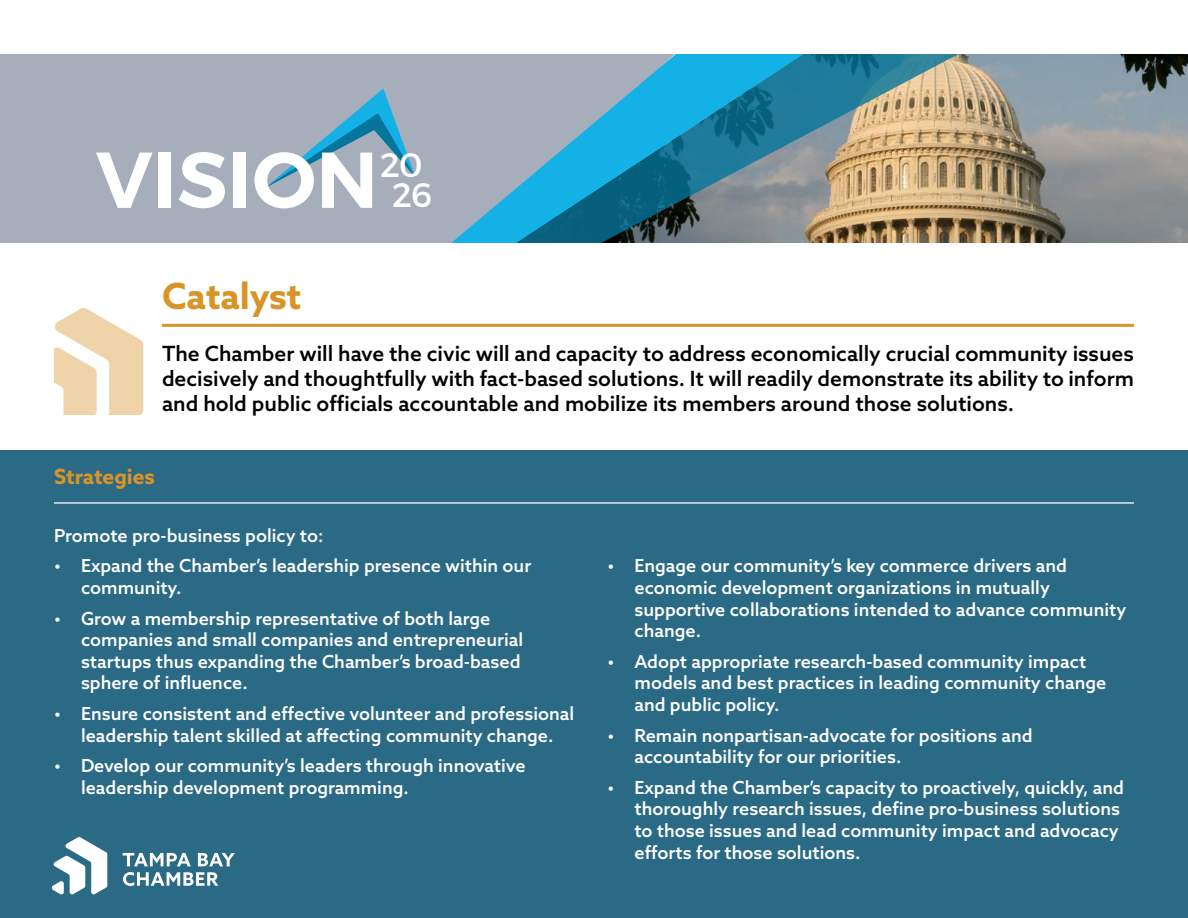
<style>
.page{position:relative;width:1188px;height:918px;background:#fff}
.page>*{position:absolute;margin:0;border:0;box-sizing:border-box;transform-origin:0 0}
.t1{font:600 79.05px "Montserrat";color:#fff}
.t2{font:700 36px "Azo Sans";color:#d89428}
.t3{font:33.9px "Montserrat";color:#fff}
.t4{font:500 21px/25.2px "Azo Sans";color:#000;text-align:justify}
.t5{font:700 21px "Azo Sans";color:#d89428}
.t6{font:500 18px/21.6px "Azo Sans";color:#fff}
</style>
<div class="page">
<div style="left:0;top:450px;width:1188px;height:468px;background:#2b6a84"></div>
<svg style="left:123px;top:853px;width:68px;height:13px"></svg>
<svg style="left:198px;top:853px;width:37px;height:13px"></svg>
<svg style="left:123px;top:872px;width:95px;height:14px"></svg>
<svg style="left:52px;top:837px;width:55px;height:57px"></svg>
<hr style="left:162px;top:324px;width:972px;height:3px;background:#d89428">
<hr style="left:54px;top:502px;width:1080px;height:2px;background:#e2e8f0">
<img style="left:1011px;top:54px;width:177px;height:189px">
<div style="left:0;top:54px;width:420px;height:189px;background:#a7aebb"></div>
<svg style="left:265px;top:89px;width:151px;height:99px;background:#87a9bd"></svg>
<svg style="left:420px;top:54px;width:591px;height:189px;background:#7198a0"></svg>
<svg style="left:54px;top:308px;width:89px;height:106px"></svg>
<h1 class="t1" style="left:96px;top:131px;width:284px">VISION</h1>
<h3 class="t3" style="left:380px;top:144px;width:44px">20</h3>
<h3 class="t3" style="left:392px;top:174px;width:41px">26</h3>
<h2 class="t2" style="left:162px;top:272px;width:141px">Catalyst</h2>
<p class="t4" style="left:162px;top:341px;width:974px">The Chamber will have the civic will and capacity to address economically crucial community issues decisively and thoughtfully with fact-based solutions. It will readily demonstrate its ability to inform and hold public officials accountable and mobilize its members around those solutions.</p>
<p class="t5" style="left:54px;top:463px;width:102px">Strategies</p>
<p class="t6" style="left:54px;top:524px;width:271px">Promote pro-business policy to:</p>
<p class="t6" style="left:81px;top:555px;width:452px;text-indent:-27px">• Expand the Chamber’s leadership presence within our community.</p>
<p class="t6" style="left:81px;top:607px;width:444px;text-indent:-27px">• Grow a membership representative of both large companies and small companies and entrepreneurial startups thus expanding the Chamber’s broad-based sphere of influence.</p>
<p class="t6" style="left:54px;top:703px;width:522px;text-align:center">• Ensure consistent and effective volunteer and professional leadership talent skilled at affecting community change.</p>
<p class="t6" style="left:81px;top:755px;width:446px;text-indent:-27px">• Develop our community’s leaders through innovative leadership development programming.</p>
<p class="t6" style="left:634px;top:555px;width:493px;text-indent:-27px">• Engage our community’s key commerce drivers and economic development organizations in mutually supportive collaborations intended to advance community change.</p>
<p class="t6" style="left:634px;top:650px;width:473px;text-indent:-27px">• Adopt appropriate research-based community impact models and best practices in leading community change and public policy.</p>
<p class="t6" style="left:634px;top:724px;width:400px;text-indent:-27px">• Remain nonpartisan-advocate for positions and accountability for our priorities.</p>
<p class="t6" style="left:634px;top:776px;width:491px;text-indent:-27px">• Expand the Chamber’s capacity to proactively, quickly, and thoroughly research issues, define pro-business solutions to those issues and lead community impact and advocacy efforts for those solutions.</p>
</div>
